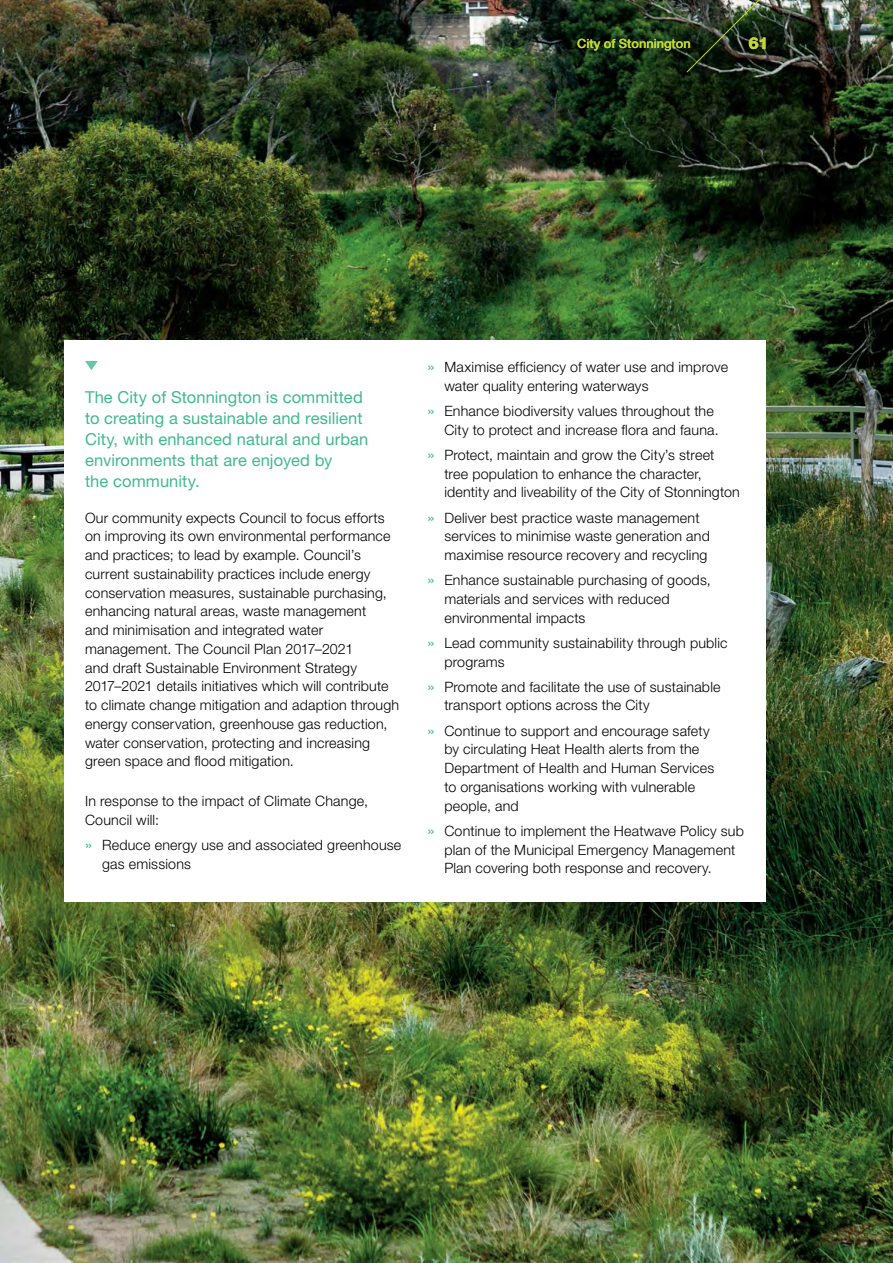
<style>
.page{position:relative;width:893px;height:1263px;background:#fff}
.page>*{position:absolute;margin:0;border:0;box-sizing:border-box;transform-origin:0 0}
.t1{font:16.5px/21px "Helvetica Neue LT Std";letter-spacing:.005em;color:#3fba8d}
.t2{font:800 16.5px "Helvetica Neue LT Std";color:#c4d82e}
.t3{font:300 14.25px/18.8px "Helvetica Neue LT Std";letter-spacing:.015em;color:#000}
.t4{font:500 12.75px "Helvetica Neue LT Pro";color:#c4d82e}
.s1{font-weight:400;font-size:15px;color:#3fba8d}
</style>
<div class="page">
<img style="left:0;top:0;width:893px;height:1263px">
<div style="left:64px;top:340px;width:701px;height:561px;background:#fff"></div>
<svg style="left:85px;top:361px;width:13px;height:9px"></svg>
<img style="left:686px;top:0;width:99px;height:73px">
<svg style="left:0;top:0;width:1px;height:655px"></svg>
<p class="t4" style="left:577px;top:36px;width:115px">City of Stonnington</p>
<p class="t2" style="left:748px;top:34px;width:22px">61</p>
<p class="t1" style="left:85px;top:386px;width:285px">The City of Stonnington is committed to creating a sustainable and resilient<br>City, with enhanced natural and urban environments that are enjoyed by<br>the community.</p>
<p class="t3" style="left:85px;top:508px;width:316px">Our community expects Council to focus efforts on improving its own environmental performance and practices; to lead by example. Council’s current sustainability practices include energy conservation measures, sustainable purchasing, enhancing natural areas, waste management<br>and minimisation and integrated water management. The Council Plan 2017–2021<br>and draft Sustainable Environment Strategy 2017–2021 details initiatives which will contribute to climate change mitigation and adaption through energy conservation, greenhouse gas reduction, water conservation, protecting and increasing green space and flood mitigation.</p>
<p class="t3" style="left:85px;top:792px;width:284px">In response to the impact of Climate Change,<br>Council will:</p>
<p class="t3" style="left:102px;top:835px;width:301px;text-indent:-17px"><span class="s1">»</span> Reduce energy use and associated greenhouse gas emissions</p>
<p class="t3" style="left:444px;top:357px;width:285px;text-indent:-17px"><span class="s1">»</span> Maximise efficiency of water use and improve water quality entering waterways</p>
<p class="t3" style="left:444px;top:401px;width:276px;text-indent:-17px"><span class="s1">»</span> Enhance biodiversity values throughout the<br>City to protect and increase flora and fauna.</p>
<p class="t3" style="left:444px;top:445px;width:297px;text-indent:-17px"><span class="s1">»</span> Protect, maintain and grow the City’s street tree population to enhance the character, identity and liveability of the City of Stonnington</p>
<p class="t3" style="left:444px;top:508px;width:267px;text-indent:-17px"><span class="s1">»</span> Deliver best practice waste management services to minimise waste generation and maximise resource recovery and recycling</p>
<p class="t3" style="left:444px;top:570px;width:268px;text-indent:-17px"><span class="s1">»</span> Enhance sustainable purchasing of goods, materials and services with reduced environmental impacts</p>
<p class="t3" style="left:444px;top:633px;width:285px;text-indent:-17px"><span class="s1">»</span> Lead community sustainability through public programs</p>
<p class="t3" style="left:444px;top:677px;width:278px;text-indent:-17px"><span class="s1">»</span> Promote and facilitate the use of sustainable transport options across the City</p>
<p class="t3" style="left:444px;top:721px;width:271px;text-indent:-17px"><span class="s1">»</span> Continue to support and encourage safety by circulating Heat Health alerts from the Department of Health and Human Services to organisations working with vulnerable people, and</p>
<p class="t3" style="left:444px;top:821px;width:301px;text-indent:-17px"><span class="s1">»</span> Continue to implement the Heatwave Policy sub plan of the Municipal Emergency Management<br>Plan covering both response and recovery.</p>
</div>
